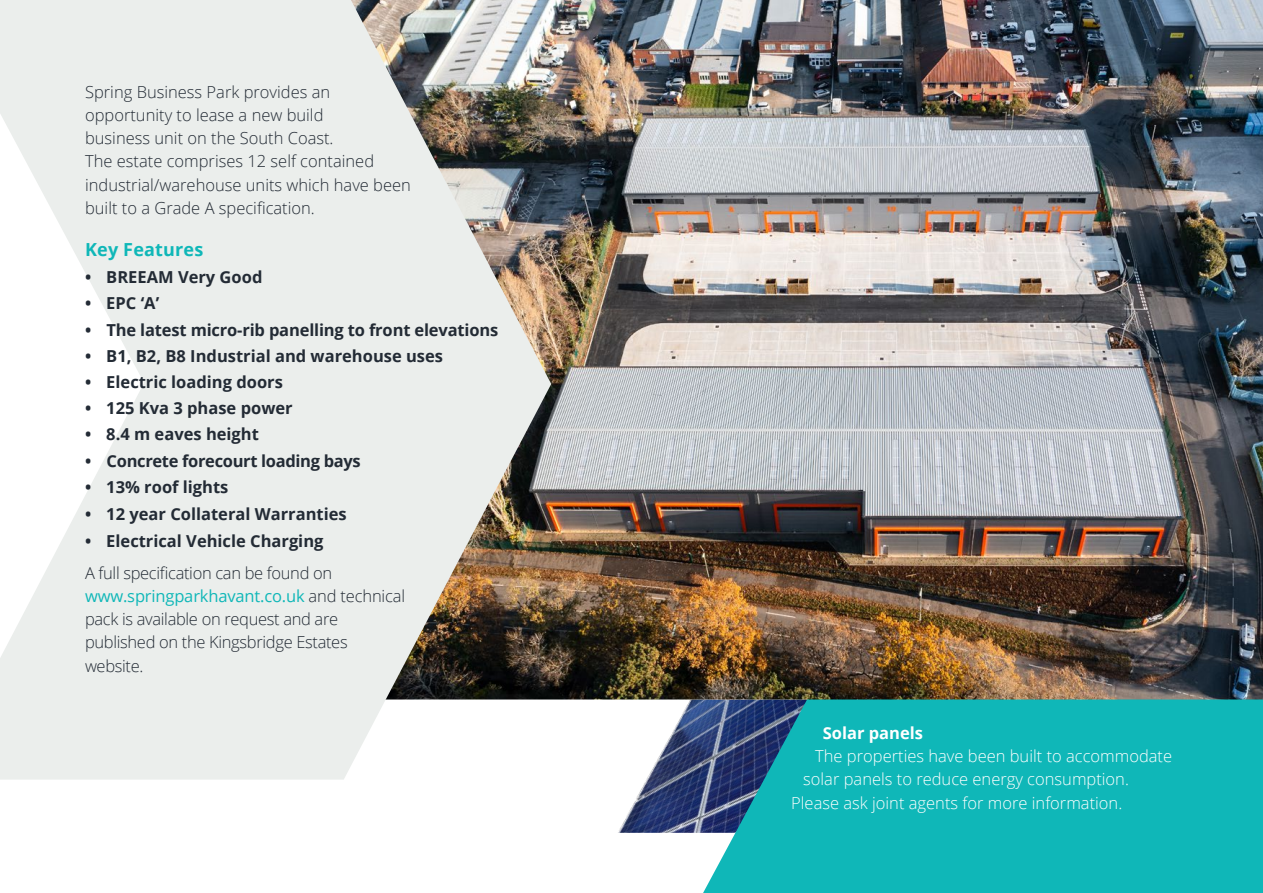
<style>
.page{position:relative;width:1263px;height:893px;background:#fff}
.page>*{position:absolute;margin:0;border:0;box-sizing:border-box;transform-origin:0 0}
.t1{font:700 18px "Open Sans";letter-spacing:.01em;color:#0fb7b8}
.t2{font:700 16.5px "Open Sans";color:#232b35}
.t3{font:300 16.5px/23.2px "Open Sans";color:#232b35}
.t4{font:300 16.5px/23.2px "Open Sans";letter-spacing:-.02em;color:#232b35}
.t5{font:300 16.5px "Open Sans";color:#fff}
.t6{font:700 16.5px "Open Sans";letter-spacing:-.02em;color:#232b35}
.t7{font:700 16.5px "Open Sans";color:#fff}
.s1{font-weight:400;color:#0fb7b8}
</style>
<div class="page">
<img style="left:595px;top:699px;width:108px;height:134px">
<svg style="left:703px;top:699px;width:560px;height:194px;background:#14adb2"></svg>
<img style="left:551px;top:0;width:712px;height:699px">
<svg style="left:0;top:0;width:551px;height:780px;background:#dcddda"></svg>
<p class="t3" style="left:85px;top:80px;width:247px">Spring Business Park provides an</p>
<p class="t3" style="left:85px;top:103px;width:240px">opportunity to lease a new build</p>
<p class="t3" style="left:85px;top:126px;width:250px">business unit on the South Coast.</p>
<p class="t3" style="left:85px;top:149px;width:291px">The estate comprises 12 self contained</p>
<p class="t3" style="left:85px;top:173px;width:327px">industrial/warehouse units which have been built to a Grade A specification.</p>
<p class="t1" style="left:85px;top:237px;width:120px">Key Features</p>
<p class="t2" style="left:85px;top:266px;width:179px">• BREEAM Very Good</p>
<p class="t2" style="left:85px;top:292px;width:76px">• EPC ‘A’</p>
<p class="t2" style="left:85px;top:318px;width:415px">• The latest micro-rib panelling to front elevations</p>
<p class="t2" style="left:85px;top:344px;width:359px">• B1, B2, B8 Industrial and warehouse uses</p>
<p class="t2" style="left:85px;top:370px;width:199px">• Electric loading doors</p>
<p class="t2" style="left:85px;top:396px;width:209px">• 125 Kva 3 phase power</p>
<p class="t2" style="left:85px;top:423px;width:175px">• 8.4 m eaves height</p>
<p class="t6" style="left:85px;top:449px;width:277px">• Concrete forecourt loading bays</p>
<p class="t2" style="left:85px;top:475px;width:145px">• 13% roof lights</p>
<p class="t2" style="left:85px;top:502px;width:263px">• 12 year Collateral Warranties</p>
<p class="t2" style="left:85px;top:529px;width:240px">• Electrical Vehicle Charging</p>
<p class="t4" style="left:85px;top:561px;width:249px">A full specification can be found on</p>
<p class="t4" style="left:85px;top:584px;width:322px"><span class="s1">www.springparkhavant.co.uk</span> and technical pack is available on request and are published on the Kingsbridge Estates website.</p>
<p class="t7" style="left:823px;top:721px;width:102px">Solar panels</p>
<p class="t5" style="left:815px;top:745px;width:358px">The properties have been built to accommodate</p>
<p class="t5" style="left:803px;top:768px;width:327px">solar panels to reduce energy consumption.</p>
<p class="t5" style="left:791px;top:791px;width:333px">Please ask joint agents for more information.</p>
</div>
